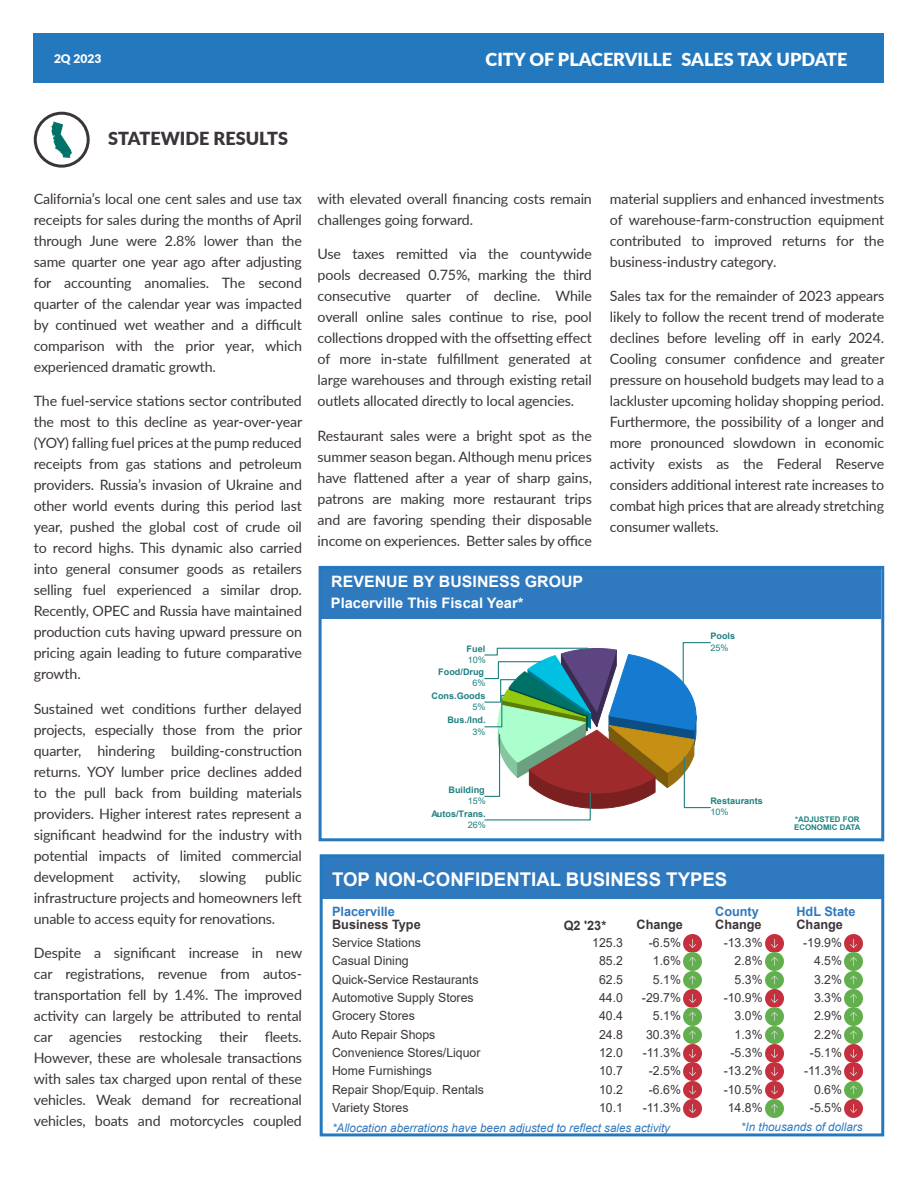
<style>
.page{position:relative;width:918px;height:1188px;background:#fff}
.page>*{position:absolute;margin:0;border:0;box-sizing:border-box;transform-origin:0 0}
.t1{font:700 18.9px "Arial";color:#fff}
.t2{font:900 18px "Lato";color:#fff}
.Story_Heading{font:900 18px "Lato";color:#3b343a}
.t3{font:700 15.75px "Arial";color:#fff}
.t4{font:700 14.4px "Arial";color:#fff}
.t5{font:14.25px/21px "Lato";letter-spacing:-.01em;color:#3b343a;text-align:justify}
.t6{font:700 12.9px/13.8px "Arial";color:#3c353a}
.t7{font:700 12.9px "Arial";color:#2f79bd}
.t8{font:12.45px "Arial";color:#3c353a}
.t9{font:900 12px "Lato";color:#fff}
.t10{font:italic 11.85px "Arial";color:#2f79bd}
.t11{font:700 9px "Arial";color:#208080}
.t12{font:9px "Arial";color:#208080}
.t13{font:700 7.8px/7.8px "Arial";color:#208080}
.s1{color:#2f79bd}
</style>
<div class="page">
<div style="left:322px;top:857px;width:561px;height:42px;background:#2f79be"></div>
<img style="left:683px;top:935px;width:19px;height:182px">
<img style="left:766px;top:935px;width:18px;height:182px">
<img style="left:844px;top:935px;width:18px;height:182px">
<div style="left:322px;top:568px;width:559px;height:51px;background:#2f79be"></div>
<svg style="left:484px;top:642px;width:227px;height:179px"></svg>
<div style="left:319px;top:566px;width:565px;height:275px;border:3px solid #2479be"></div>
<div style="left:34px;top:34px;width:850px;height:49px;background:#2479be"></div>
<div style="left:320px;top:854px;width:564px;height:282px;border:3px solid #2479be"></div>
<div style="left:34px;top:112px;width:56px;height:56px;border:3px solid #3b343a;border-radius:50%"></div>
<svg style="left:51px;top:121px;width:21px;height:37px"></svg>
<p class="t9" style="left:54px;top:50px;width:49px">2Q 2023</p>
<p class="t2" style="left:486px;top:46px;width:188px">CITY OF PLACERVILLE</p>
<p class="t2" style="left:682px;top:46px;width:167px">SALES TAX UPDATE</p>
<p class="Story_Heading" style="left:108px;top:125px;width:181px">STATEWIDE RESULTS</p>
<p class="t5" style="left:34px;top:187px;width:270px">California’s local one cent sales and use tax receipts for sales during the months of April through June were 2.8% lower than the same quarter one year ago after adjusting for accounting anomalies. The second quarter of the calendar year was impacted by continued wet weather and a difficult comparison with the prior year, which experienced dramatic growth.</p>
<p class="t5" style="left:34px;top:390px;width:270px">The fuel-service stations sector contributed the most to this decline as year-over-year (YOY) falling fuel prices at the pump reduced receipts from gas stations and petroleum providers. Russia’s invasion of Ukraine and other world events during this period last year, pushed the global cost of crude oil to record highs. This dynamic also carried into general consumer goods as retailers selling fuel experienced a similar drop.<br>Recently, OPEC and Russia have maintained production cuts having upward pressure on pricing again leading to future comparative growth.</p>
<p class="t5" style="left:34px;top:697px;width:270px">Sustained wet conditions further delayed projects, especially those from the prior quarter, hindering building-construction returns. YOY lumber price declines added to the pull back from building materials providers. Higher interest rates represent a significant headwind for the industry with potential impacts of limited commercial development</p>
<p class="t5" style="left:34px;top:865px;width:270px;text-indent:231px">public infrastructure projects and homeowners left unable to access equity for renovations.</p>
<p class="t5" style="left:34px;top:942px;width:270px">Despite a significant increase in new car registrations, revenue from autos&shy;transportation fell by 1.4%. The improved activity can largely be attributed to rental car agencies restocking their fleets.<br>However, these are wholesale transactions with sales tax charged upon rental of these vehicles. Weak demand for recreational vehicles, boats and motorcycles coupled</p>
<p class="t5" style="left:133px;top:865px;width:49px">activity,</p>
<p class="t5" style="left:200px;top:865px;width:48px">slowing</p>
<p class="t5" style="left:318px;top:187px;width:276px">with elevated overall financing costs remain challenges going forward.</p>
<p class="t5" style="left:318px;top:243px;width:276px">Use taxes remitted via the countywide pools decreased 0.75%, marking the third consecutive quarter of decline. While overall online sales continue to rise, pool collections dropped with the offsetting effect of more in-state fulfillment generated at large warehouses and through existing retail outlets allocated directly to local agencies.</p>
<p class="t5" style="left:318px;top:424px;width:276px">Restaurant sales were a bright spot as the summer season began. Although menu prices have flattened after a year of sharp gains, patrons are making more restaurant trips and are favoring spending their disposable income on experiences. Better sales by office</p>
<p class="t3" style="left:331px;top:570px;width:253px">REVENUE BY BUSINESS GROUP</p>
<p class="t4" style="left:331px;top:593px;width:194px">Placerville This Fiscal Year*</p>
<p class="t11" style="left:467px;top:642px;width:20px">Fuel</p>
<p class="t12" style="left:468px;top:653px;width:20px">10%</p>
<p class="t11" style="left:438px;top:666px;width:47px">Food/Drug</p>
<p class="t12" style="left:472px;top:677px;width:15px">6%</p>
<p class="t11" style="left:432px;top:689px;width:55px">Cons.Goods</p>
<p class="t12" style="left:472px;top:701px;width:15px">5%</p>
<p class="t11" style="left:447px;top:714px;width:40px">Bus./Ind.</p>
<p class="t12" style="left:472px;top:725px;width:15px">3%</p>
<p class="t5" style="left:610px;top:187px;width:276px">material suppliers and enhanced investments of warehouse-farm-construction equipment contributed to improved returns for the business-industry category.</p>
<p class="t5" style="left:610px;top:285px;width:276px">Sales tax for the remainder of 2023 appears likely to follow the recent trend of moderate declines before leveling off in early 2024.<br>Cooling consumer confidence and greater pressure on household budgets may lead to a lackluster upcoming holiday shopping period.<br>Furthermore, the possibility of a longer and more pronounced slowdown in economic activity exists as the Federal Reserve considers additional interest rate increases to combat high prices that are already stretching consumer wallets.</p>
<p class="t11" style="left:710px;top:630px;width:26px">Pools</p>
<p class="t12" style="left:710px;top:641px;width:20px">25%</p>
<p class="t11" style="left:449px;top:784px;width:38px">Building</p>
<p class="t12" style="left:468px;top:795px;width:20px">15%</p>
<p class="t11" style="left:710px;top:795px;width:54px">Restaurants</p>
<p class="t11" style="left:432px;top:807px;width:56px">Autos/Trans.</p>
<p class="t12" style="left:468px;top:818px;width:20px">26%</p>
<p class="t12" style="left:710px;top:806px;width:20px">10%</p>
<p class="t13" style="left:794px;top:816px;width:68px">*ADJUSTED FOR<br>ECONOMIC DATA</p>
<p class="t1" style="left:332px;top:866px;width:397px">TOP NON-CONFIDENTIAL BUSINESS TYPES</p>
<p class="t6" style="left:564px;top:918px;width:44px">Q2 '23*</p>
<p class="t7" style="left:715px;top:902px;width:45px">County</p>
<p class="t7" style="left:796px;top:902px;width:61px">HdL State</p>
<p class="t6" style="left:332px;top:904px;width:90px"><span class="s1">Placerville<br></span>Business Type</p>
<p class="t6" style="left:637px;top:918px;width:48px">Change</p>
<p class="t6" style="left:715px;top:918px;width:48px">Change</p>
<p class="t6" style="left:796px;top:918px;width:48px">Change</p>
<p class="t8" style="left:332px;top:934px;width:90px">Service Stations</p>
<p class="t8" style="left:592px;top:934px;width:32px">125.3</p>
<p class="t8" style="left:649px;top:934px;width:34px">-6.5%</p>
<p class="t8" style="left:724px;top:934px;width:41px">-13.3%</p>
<p class="t8" style="left:803px;top:934px;width:41px">-19.9%</p>
<p class="t8" style="left:332px;top:952px;width:78px">Casual Dining</p>
<p class="t8" style="left:599px;top:952px;width:25px">85.2</p>
<p class="t8" style="left:653px;top:952px;width:30px">1.6%</p>
<p class="t8" style="left:735px;top:952px;width:30px">2.8%</p>
<p class="t8" style="left:814px;top:952px;width:30px">4.5%</p>
<p class="t8" style="left:332px;top:971px;width:148px">Quick-Service Restaurants</p>
<p class="t8" style="left:599px;top:971px;width:25px">62.5</p>
<p class="t8" style="left:653px;top:971px;width:30px">5.1%</p>
<p class="t8" style="left:735px;top:971px;width:30px">5.3%</p>
<p class="t8" style="left:814px;top:971px;width:30px">3.2%</p>
<p class="t8" style="left:332px;top:989px;width:143px">Automotive Supply Stores</p>
<p class="t8" style="left:599px;top:989px;width:25px">44.0</p>
<p class="t8" style="left:642px;top:989px;width:41px">-29.7%</p>
<p class="t8" style="left:724px;top:989px;width:41px">-10.9%</p>
<p class="t8" style="left:814px;top:989px;width:30px">3.3%</p>
<p class="t8" style="left:332px;top:1007px;width:84px">Grocery Stores</p>
<p class="t8" style="left:599px;top:1007px;width:25px">40.4</p>
<p class="t8" style="left:653px;top:1007px;width:30px">5.1%</p>
<p class="t8" style="left:735px;top:1007px;width:30px">3.0%</p>
<p class="t8" style="left:814px;top:1007px;width:30px">2.9%</p>
<p class="t8" style="left:332px;top:1026px;width:105px">Auto Repair Shops</p>
<p class="t8" style="left:599px;top:1026px;width:25px">24.8</p>
<p class="t8" style="left:646px;top:1026px;width:36px">30.3%</p>
<p class="t8" style="left:735px;top:1026px;width:30px">1.3%</p>
<p class="t8" style="left:814px;top:1026px;width:30px">2.2%</p>
<p class="t8" style="left:332px;top:1044px;width:150px">Convenience Stores/Liquor</p>
<p class="t8" style="left:599px;top:1044px;width:25px">12.0</p>
<p class="t8" style="left:643px;top:1044px;width:40px">-11.3%</p>
<p class="t8" style="left:731px;top:1044px;width:34px">-5.3%</p>
<p class="t8" style="left:810px;top:1044px;width:34px">-5.1%</p>
<p class="t8" style="left:332px;top:1062px;width:101px">Home Furnishings</p>
<p class="t8" style="left:599px;top:1062px;width:25px">10.7</p>
<p class="t8" style="left:649px;top:1062px;width:34px">-2.5%</p>
<p class="t8" style="left:724px;top:1062px;width:41px">-13.2%</p>
<p class="t8" style="left:804px;top:1062px;width:40px">-11.3%</p>
<p class="t8" style="left:332px;top:1081px;width:153px">Repair Shop/Equip. Rentals</p>
<p class="t8" style="left:599px;top:1081px;width:25px">10.2</p>
<p class="t8" style="left:649px;top:1081px;width:34px">-6.6%</p>
<p class="t8" style="left:724px;top:1081px;width:41px">-10.5%</p>
<p class="t8" style="left:814px;top:1081px;width:30px">0.6%</p>
<p class="t8" style="left:332px;top:1099px;width:78px">Variety Stores</p>
<p class="t8" style="left:599px;top:1099px;width:25px">10.1</p>
<p class="t8" style="left:643px;top:1099px;width:40px">-11.3%</p>
<p class="t8" style="left:728px;top:1099px;width:36px">14.8%</p>
<p class="t8" style="left:810px;top:1099px;width:34px">-5.5%</p>
<p class="t10" style="left:332px;top:1121px;width:340px">*Allocation aberrations have been adjusted to reflect sales activity</p>
<p class="t10" style="left:741px;top:1120px;width:123px">*In thousands of dollars</p>
</div>
